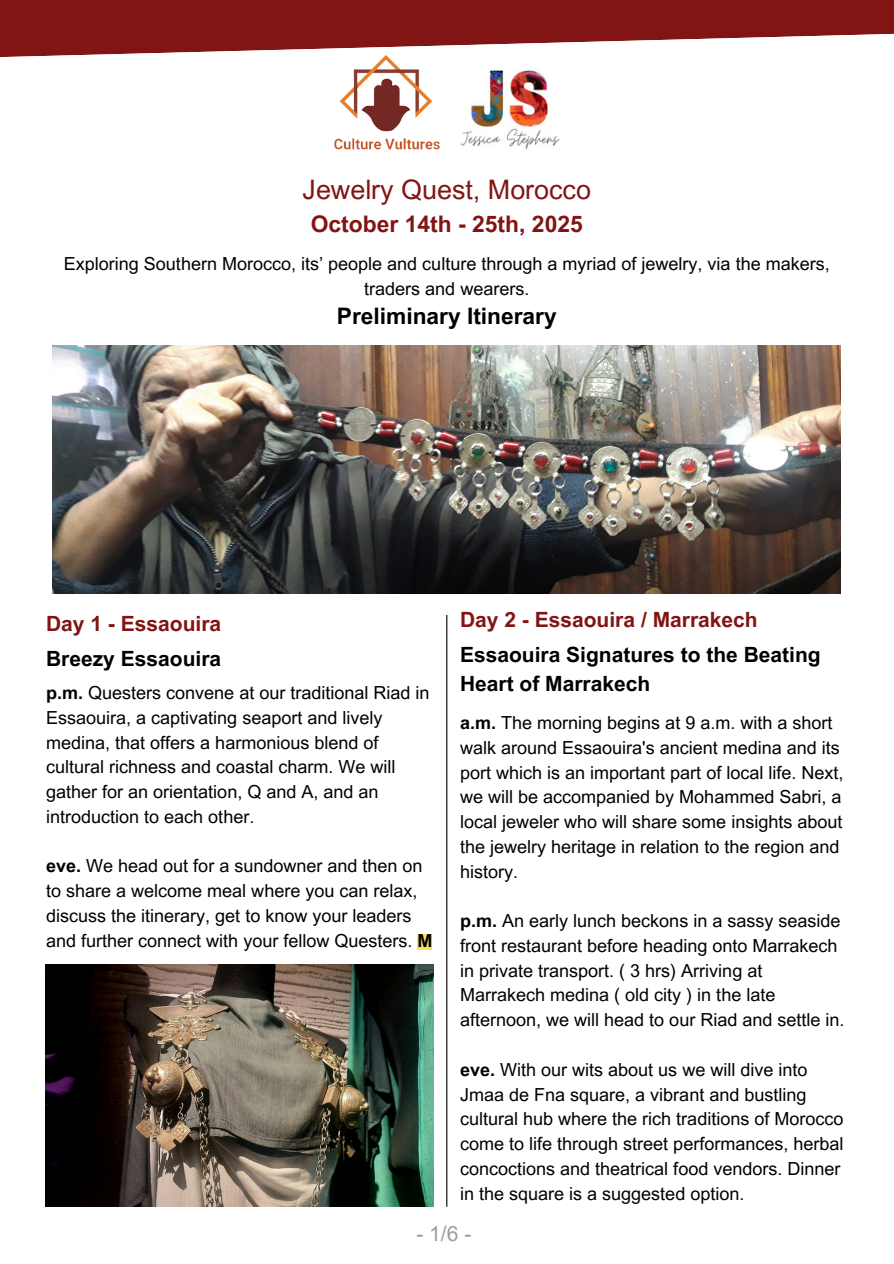
<style>
.page{position:relative;width:894px;height:1264px;background:#fff}
.page>*{position:absolute;margin:0;border:0;box-sizing:border-box;transform-origin:0 0}
.t1{font:26.85px "Arial MT Pro";color:#811514}
.t2{font:700 22.8px "Arial MT Pro";color:#811514}
.t3{font:700 22.65px "Arial MT Pro";color:#000}
.t4{font:700 21px/29.2px "Arial MT Pro";color:#000}
.t5{font:700 21px "Arial MT Pro";color:#811514}
.t6{font:21px "Arial MT Pro";color:#a09d97}
.t7{font:18px/24.8px "Arial MT Pro";color:#000}
.s1{font-weight:700}
</style>
<div class="page">
<svg style="left:0;top:0;width:893px;height:57px;fill:#811514"></svg>
<img style="left:53px;top:345px;width:787px;height:248px">
<img style="left:46px;top:964px;width:387px;height:242px">
<hr style="left:446px;top:615px;width:1px;height:591px;background:#000">
<div style="left:417px;top:933px;width:15px;height:16px;background:#ffde59"></div>
<img style="left:330px;top:52px;width:112px;height:98px">
<img style="left:461px;top:70px;width:99px;height:80px">
<p class="t1" style="left:302px;top:179px;width:290px">Jewelry Quest, Morocco</p>
<h2 class="t2" style="left:311px;top:216px;width:273px">October 14th - 25th, 2025</h2>
<p class="t7" style="left:64px;top:254px;width:767px">Exploring Southern Morocco, its’ people and culture through a myriad of jewelry, via the makers,</p>
<h2 class="t7" style="left:364px;top:278px;width:167px">traders and wearers.</h2>
<h2 class="t3" style="left:337px;top:307px;width:221px">Preliminary Itinerary</h2>
<h1 class="t5" style="left:46px;top:615px;width:176px">Day 1 - Essaouira</h1>
<p class="t4" style="left:46px;top:646px;width:176px">Breezy Essaouira</p>
<h2 class="t7" style="left:46px;top:682px;width:385px"><span class="s1">p.m.</span> Questers convene at our traditional Riad in Essaouira, a captivating seaport and lively medina, that offers a harmonious blend of cultural richness and coastal charm. We will gather for an orientation, Q and A, and an introduction to each other.</h2>
<p class="t7" style="left:46px;top:856px;width:388px"><span class="s1">eve.</span> We head out for a sundowner and then on to share a welcome meal where you can relax, discuss the itinerary, get to know your leaders and further connect with your fellow Questers. <span class="s1">M</span></p>
<p class="t5" style="left:460px;top:611px;width:299px">Day 2 - Essaouira / Marrakech</p>
<h2 class="t4" style="left:460px;top:642px;width:362px">Essaouira Signatures to the Beating<br>Heart of Marrakech</h2>
<p class="t7" style="left:460px;top:712px;width:385px"><span class="s1">a.m.</span> The morning begins at 9 a.m. with a short walk around Essaouira's ancient medina and its port which is an important part of local life. Next, we will be accompanied by Mohammed Sabri, a local jeweler who will share some insights about the jewelry heritage in relation to the region and history.</p>
<p class="t7" style="left:460px;top:910px;width:386px"><span class="s1">p.m.</span> An early lunch beckons in a sassy seaside front restaurant before heading onto Marrakech in private transport. ( 3 hrs) Arriving at Marrakech medina ( old city ) in the late afternoon, we will head to our Riad and settle in.</p>
<h2 class="t7" style="left:460px;top:1059px;width:385px"><span class="s1">eve.</span> With our wits about us we will dive into Jmaa de Fna square, a vibrant and bustling cultural hub where the rich traditions of Morocco come to life through street performances, herbal concoctions and theatrical food vendors. Dinner in the square is a suggested option.</h2>
<p class="t6" style="left:416px;top:1225px;width:56px">- 1/6 -</p>
</div>
